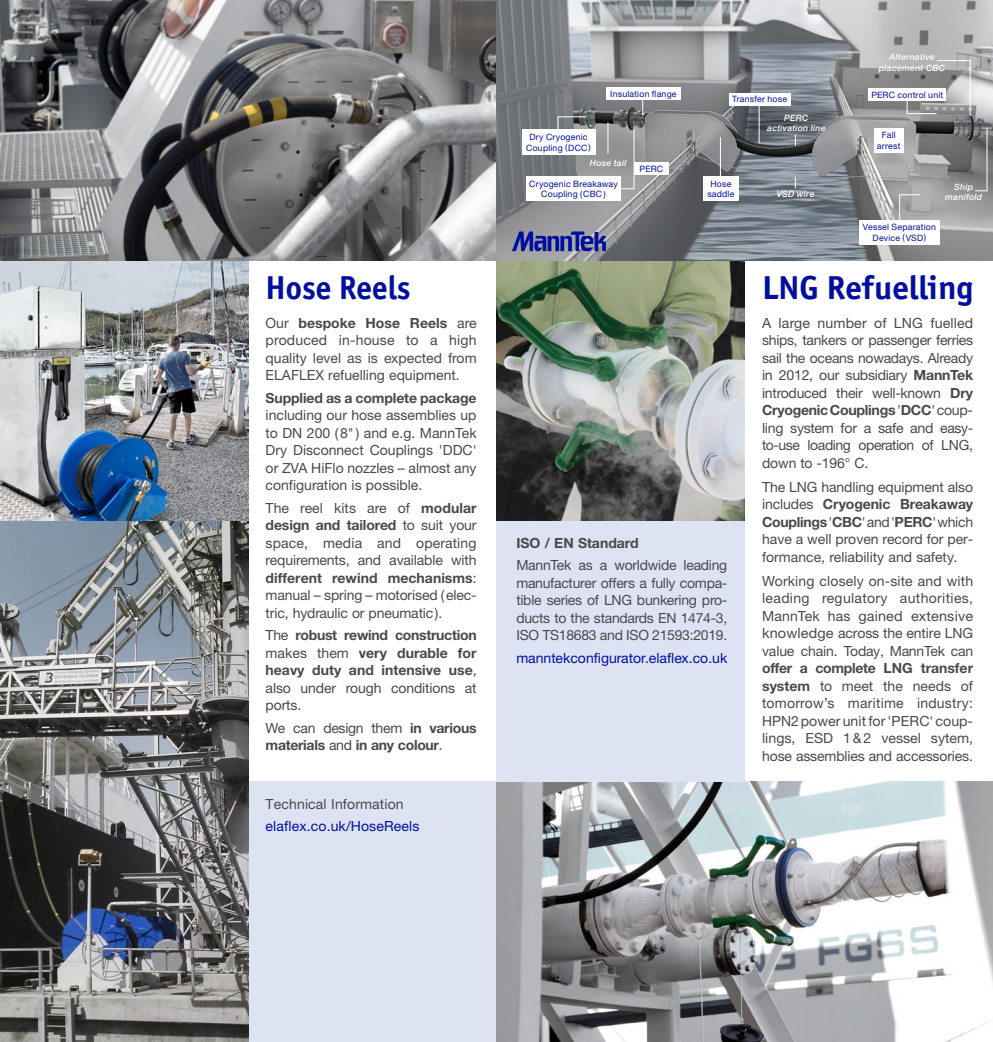
<style>
.page{position:relative;width:993px;height:1042px;background:#fff}
.page>*{position:absolute;margin:0;border:0;box-sizing:border-box;transform-origin:0 0}
.t1{font:700 33.25px "Officina Sans ITC Std";color:#000f9f}
.t2{font:14px/17.5px "Helvetica Neue LTW1 G";letter-spacing:-.01em;color:#494948;text-align:justify}
.t3{font:700 14px/17.5px "Helvetica Neue LTW1 G";color:#494948;text-align:justify}
.t4{font:14px "Helvetica Neue LTW1 G";color:#000f9f}
.t5{font:700 14px/17.5px "Helvetica Neue LTW1 G";letter-spacing:-.02em;color:#494948}
.t6{font:14px "Helvetica Neue LTW1 G";letter-spacing:.01em;color:#494948}
.t7{font:8.75px/10.5px "Helvetica Neue LTW1 G";letter-spacing:.02em;color:#000f9f;text-align:center}
.t8{font:italic 500 8.75px/10.5px "Helvetica Neue LTW1 G";letter-spacing:.025em;color:#fff;text-align:center}
.s1{font-weight:700}
.s2{font-weight:400}
</style>
<div class="page">
<img style="left:0;top:260px;width:248px;height:782px">
<div style="left:248px;top:781px;width:248px;height:261px;background:#dee3f4"></div>
<img style="left:0;top:0;width:992px;height:260px">
<img style="left:496px;top:260px;width:248px;height:261px">
<img style="left:496px;top:781px;width:496px;height:261px">
<div style="left:496px;top:521px;width:248px;height:260px;background:#dee3f4"></div>
<svg style="left:511px;top:231px;width:94px;height:20px;background:#4d55a0"></svg>
<div style="left:606px;top:87px;width:74px;height:13px;background:#fff"></div>
<svg style="left:642px;top:100px;width:1px;height:15px"></svg>
<div style="left:521px;top:130px;width:74px;height:25px;background:#fff"></div>
<svg style="left:557px;top:116px;width:29px;height:14px"></svg>
<div style="left:634px;top:162px;width:34px;height:13px;background:#fff"></div>
<div style="left:526px;top:177px;width:94px;height:24px;background:#fff"></div>
<svg style="left:619px;top:125px;width:15px;height:64px"></svg>
<div style="left:702px;top:177px;width:36px;height:24px;background:#fff"></div>
<hr style="left:719px;top:137px;width:1px;height:40px;background:#fff">
<div style="left:728px;top:93px;width:62px;height:13px;background:#fff"></div>
<hr style="left:758px;top:104px;width:1px;height:39px;background:#fff">
<div style="left:873px;top:128px;width:30px;height:24px;background:#fff"></div>
<div style="left:858px;top:220px;width:81px;height:25px;background:#fff"></div>
<svg style="left:898px;top:194px;width:22px;height:26px"></svg>
<hr style="left:607px;top:122px;width:1px;height:31px;background:#fff">
<div style="left:868px;top:88px;width:77px;height:13px;background:#fff"></div>
<svg style="left:906px;top:60px;width:64px;height:57px"></svg>
<svg style="left:974px;top:127px;width:13px;height:64px"></svg>
<p class="t1" style="left:265px;top:267px;width:146px">Hose Reels</p>
<p class="t2" style="left:265px;top:314px;width:212px">Our <span class="s1">bespoke Hose Reels</span> are produced in-house to a high quality level as is expected from ELAFLEX refuelling equipment.</p>
<p class="t2" style="left:265px;top:389px;width:212px"><span class="s1">Supplied as a complete package </span>including our hose assemblies up to DN 200 (8" ) and e.g. MannTek Dry Disconnect Couplings 'DDC' or ZVA HiFlo nozzles – almost any configuration is possible.</p>
<p class="t2" style="left:265px;top:499px;width:212px">The reel kits are of <span class="s1">modular design and tailored</span> to suit your space, media and operating requirements, and available with <span class="s1">different rewind mechanisms</span>: manual – spring – motorised (elec&shy;tric, hydraulic or pneumatic).</p>
<p class="t3" style="left:265px;top:626px;width:212px"><span class="s2">The</span> robust rewind construction <span class="s2">makes them</span> very durable for heavy duty and intensive use<span class="s2">, also under rough conditions at ports.</span></p>
<p class="t5" style="left:265px;top:718px;width:212px"><span class="s2">We can design them</span> in various materials <span class="s2">and</span> in any colour<span class="s2">.</span></p>
<p class="t6" style="left:265px;top:795px;width:140px">Technical Information</p>
<p class="t4" style="left:265px;top:817px;width:155px">elaflex.co.uk/HoseReels</p>
<p class="t7" style="left:526px;top:132px;width:66px">Dry Cryogenic<br>Coupling (DCC)</p>
<p class="t7" style="left:610px;top:88px;width:68px">Insulation flange</p>
<p class="t8" style="left:589px;top:157px;width:38px">Hose tail</p>
<p class="t7" style="left:639px;top:163px;width:25px">PERC</p>
<p class="t7" style="left:732px;top:94px;width:56px">Transfer hose</p>
<p class="t8" style="left:767px;top:112px;width:60px">PERC activation line</p>
<p class="t7" style="left:529px;top:178px;width:90px">Cryogenic Breakaway<br>Coupling (CBC)</p>
<p class="t7" style="left:707px;top:178px;width:29px">Hose saddle</p>
<p class="t8" style="left:776px;top:188px;width:39px">VSD wire</p>
<p class="t8" style="left:878px;top:52px;width:68px">Alternative placement CBC</p>
<p class="t7" style="left:871px;top:89px;width:73px">PERC control unit</p>
<p class="t7" style="left:876px;top:130px;width:25px">Fall arrest</p>
<p class="t7" style="left:862px;top:222px;width:74px">Vessel Separation<br>Device (VSD)</p>
<p class="t8" style="left:944px;top:181px;width:38px">Ship manifold</p>
<p class="t3" style="left:516px;top:534px;width:124px">ISO / EN Standard</p>
<p class="t2" style="left:516px;top:556px;width:212px">MannTek as a worldwide leading manufacturer offers a fully compa&shy;tible series of LNG bunkering pro&shy;ducts to the standards EN 1474-3, ISO TS18683 and ISO 21593:2019.</p>
<p class="t4" style="left:516px;top:649px;width:212px">manntekconfigurator.elaflex.co.uk</p>
<p class="t1" style="left:761px;top:267px;width:213px">LNG Refuelling</p>
<p class="t2" style="left:761px;top:314px;width:212px">A large number of LNG fuelled ships, tankers or passenger ferries sail the oceans nowadays. Already in 2012, our subsidiary <span class="s1">MannTek </span>introduced their well-known <span class="s1">Dry Cryogenic Couplings</span> '<span class="s1">DCC</span>' coup&shy;ling system for a safe and easy&shy;to-use loading operation of LNG, down to -196° C.</p>
<p class="t2" style="left:761px;top:478px;width:212px">The LNG handling equipment also includes <span class="s1">Cryogenic Breakaway Couplings</span> '<span class="s1">CBC</span>' and '<span class="s1">PERC</span>' which have a well proven record for per&shy;formance, reliability and safety.</p>
<p class="t2" style="left:761px;top:572px;width:212px">Working closely on-site and with leading regulatory authorities, MannTek has gained extensive knowledge across the entire LNG value chain. Today, MannTek can <span class="s1">offer a complete LNG transfer system</span> to meet the needs of tomorrow’s maritime industry:<br>HPN2 power unit for 'PERC' coup&shy;lings, ESD 1&amp;2 vessel sytem, hose assemblies and accessories.</p>
</div>
